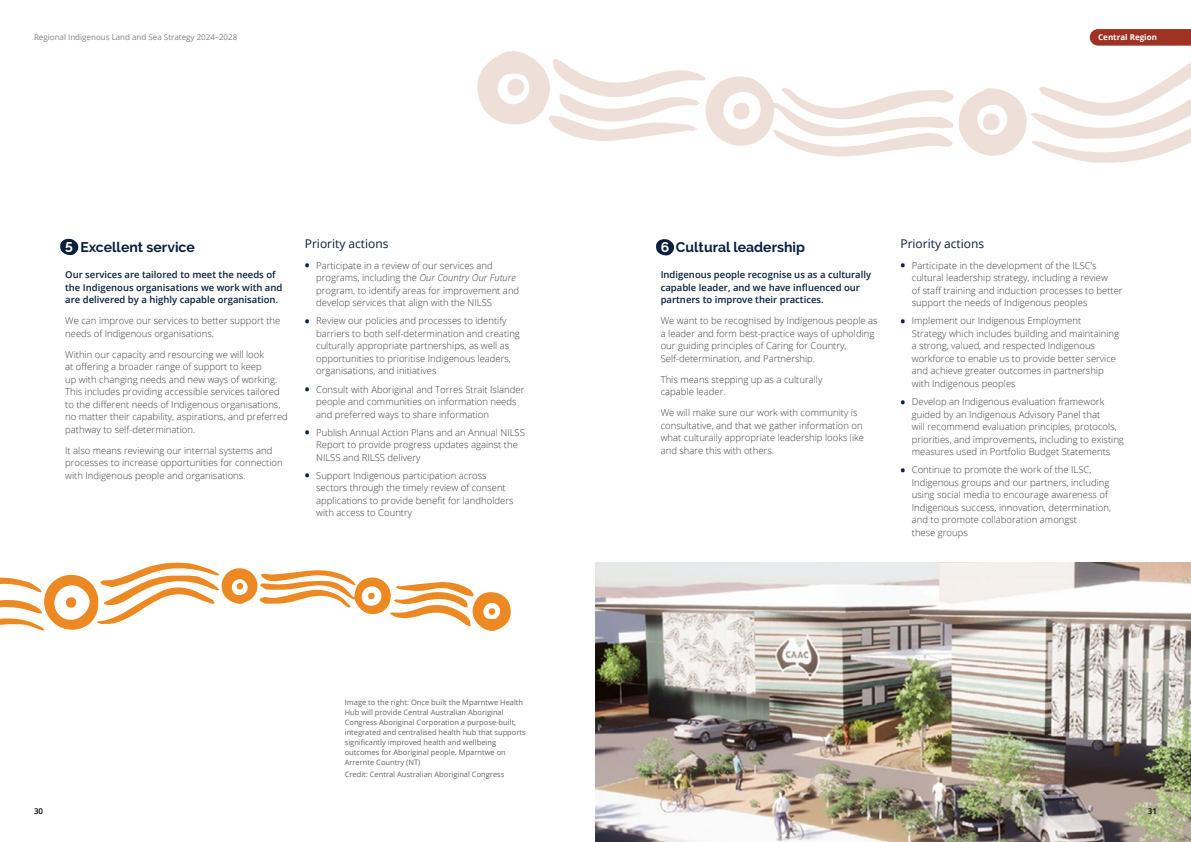
<style>
.page{position:relative;width:1191px;height:842px;background:#fff}
.page>*{position:absolute;margin:0;border:0;box-sizing:border-box;transform-origin:0 0}
.t1{font:700 14px "Raleway";color:#081f3f}
.t2{font:700 14px "Raleway";color:#fff}
.t3{font:12px "Open Sans";color:#081f3f}
.t4{font:300 9.5px/12.5px "Open Sans";color:#414042}
.t5{font:600 9.5px/12.5px "Open Sans";color:#081f3f}
.t6{font:8px "Open Sans";color:#808285}
.t7{font:700 8px "Open Sans";color:#fff}
.t8{font:600 8px "Open Sans";color:#000}
.t9{font:7.5px/10px "Open Sans";color:#636466}
.s1{font-weight:700;font-size:13px;color:#081f3f}
.s2{font-style:italic}
.s3{color:#fff}
</style>
<div class="page">
<img style="left:595px;top:562px;width:596px;height:280px">
<svg style="left:0;top:562px;width:511px;height:69px"></svg>
<div style="left:489px;top:608px;width:6px;height:7px;background:#ec8923;border-radius:50%"></div>
<svg style="left:477px;top:29px;width:714px;height:134px"></svg>
<svg style="left:656px;top:239px;width:18px;height:17px"></svg>
<svg style="left:60px;top:238px;width:19px;height:18px"></svg>
<p class="t6" style="left:34px;top:32px;width:205px">Regional Indigenous Land and Sea Strategy 2024–2028</p>
<p class="t7" style="left:1098px;top:32px;width:60px">Central Region</p>
<h1 class="t1" style="left:80px;top:239px;width:116px">Excellent service</h1>
<p class="t5" style="left:65px;top:268px;width:219px">Our services are tailored to meet the needs of the Indigenous organisations we work with and are delivered by a highly capable organisation.</p>
<p class="t4" style="left:65px;top:314px;width:217px">We can improve our services to better support the needs of Indigenous organisations.</p>
<p class="t4" style="left:65px;top:348px;width:224px">Within our capacity and resourcing we will look<br>at offering a broader range of support to keep<br>up with changing needs and new ways of working.<br>This includes providing accessible services tailored to the different needs of Indigenous organisations, no matter their capability, aspirations, and preferred pathway to self-determination.</p>
<p class="t4" style="left:65px;top:444px;width:219px">It also means reviewing our internal systems and processes to increase opportunities for connection with Indigenous people and organisations.</p>
<h1 class="t2" style="left:65px;top:237px;width:9px">5</h1>
<p class="t3" style="left:305px;top:235px;width:85px">Priority actions</p>
<p class="t4" style="left:316px;top:259px;width:205px;text-indent:-11px"><span class="s1">•</span> Participate in a review of our services and programs, including the <span class="s2">Our Country Our Future </span>program, to identify areas for improvement and develop services that align with the NILSS</p>
<p class="t4" style="left:316px;top:314px;width:205px;text-indent:-11px"><span class="s1">•</span> Review our policies and processes to identify barriers to both self-determination and creating culturally appropriate partnerships, as well as opportunities to prioritise Indigenous leaders, organisations, and initiatives</p>
<p class="t4" style="left:316px;top:383px;width:210px;text-indent:-11px"><span class="s1">•</span> Consult with Aboriginal and Torres Strait Islander people and communities on information needs and preferred ways to share information</p>
<p class="t4" style="left:316px;top:426px;width:210px;text-indent:-11px"><span class="s1">•</span> Publish Annual Action Plans and an Annual NILSS<br>Report to provide progress updates against the<br>NILSS and RILSS delivery</p>
<p class="t4" style="left:316px;top:469px;width:199px;text-indent:-11px"><span class="s1">•</span> Support Indigenous participation across sectors through the timely review of consent applications to provide benefit for landholders with access to Country</p>
<h1 class="t1" style="left:660px;top:239px;width:146px"><span class="s3">6</span> Cultural leadership</h1>
<p class="t5" style="left:660px;top:268px;width:212px">Indigenous people recognise us as a culturally capable leader, and we have influenced our partners to improve their practices.</p>
<p class="t4" style="left:660px;top:314px;width:218px">We want to be recognised by Indigenous people as a leader and form best-practice ways of upholding our guiding principles of Caring for Country, Self-determination, and Partnership.</p>
<p class="t4" style="left:660px;top:373px;width:163px">This means stepping up as a culturally capable leader.</p>
<p class="t4" style="left:660px;top:406px;width:205px">We will make sure our work with community is consultative, and that we gather information on what culturally appropriate leadership looks like and share this with others.</p>
<p class="t3" style="left:900px;top:235px;width:85px">Priority actions</p>
<p class="t4" style="left:911px;top:259px;width:212px;text-indent:-11px"><span class="s1">•</span> Participate in the development of the ILSC’s cultural leadership strategy, including a review<br>of staff training and induction processes to better support the needs of Indigenous peoples</p>
<p class="t4" style="left:911px;top:314px;width:209px;text-indent:-11px"><span class="s1">•</span> Implement our Indigenous Employment<br>Strategy which includes building and maintaining a strong, valued, and respected Indigenous workforce to enable us to provide better service and achieve greater outcomes in partnership with Indigenous peoples</p>
<p class="t4" style="left:911px;top:395px;width:214px;text-indent:-11px"><span class="s1">•</span> Develop an Indigenous evaluation framework guided by an Indigenous Advisory Panel that<br>will recommend evaluation principles, protocols, priorities, and improvements, including to existing measures used in Portfolio Budget Statements</p>
<p class="t4" style="left:911px;top:463px;width:201px;text-indent:-11px"><span class="s1">•</span> Continue to promote the work of the ILSC, Indigenous groups and our partners, including using social media to encourage awareness of Indigenous success, innovation, determination, and to promote collaboration amongst<br>these groups</p>
<p class="t9" style="left:345px;top:697px;width:182px">Image to the right: Once built the Mparntwe Health Hub will provide Central Australian Aboriginal Congress Aboriginal Corporation a purpose-built, integrated and centralised health hub that supports significantly improved health and wellbeing outcomes for Aboriginal people. Mparntwe on Arrernte Country (NT)</p>
<p class="t9" style="left:345px;top:769px;width:161px">Credit: Central Australian Aboriginal Congress</p>
<p class="t8" style="left:34px;top:806px;width:11px">30</p>
<p class="t8" style="left:1147px;top:806px;width:11px">31</p>
</div>
